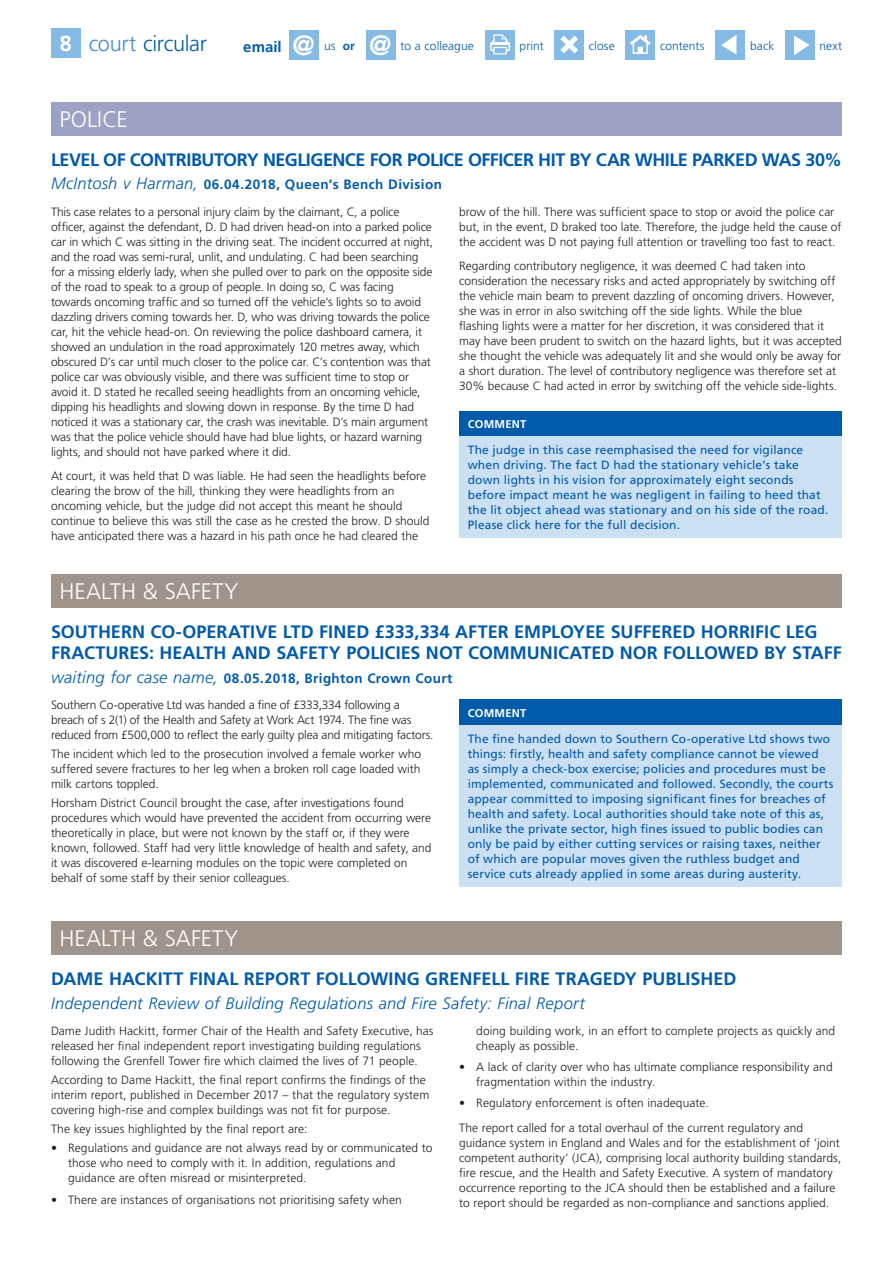
<style>
.page{position:relative;width:893px;height:1263px;background:#fff}
.page>*{position:absolute;margin:0;border:0;box-sizing:border-box;transform-origin:0 0}
.t1{font:700 27.9px "Frutiger LT Std";color:#fff}
.Panel_Heads{font:300 22.5px "Frutiger LT Std";letter-spacing:.005em;color:#fff}
.t2{font:300 21.75px "Frutiger LT Std";letter-spacing:-.015em;color:#015aaa}
.Head_1{font:700 18px/21px "Frutiger LT Std";letter-spacing:-.005em;color:#015aaa}
.Head_1-2{font:700 18px "Frutiger LT Std";letter-spacing:-.025em;color:#015aaa}
.Head_2{font:italic 300 16.5px "Frutiger LT Std";letter-spacing:.015em;color:#015aaa}
.t3{font:700 15px "Frutiger LT Std";letter-spacing:.005em;color:#015aaa}
.Head_2-2{font:700 13.5px "Frutiger LT Std";letter-spacing:.03em;color:#015aaa}
.Body{font:300 12px/15px "Frutiger LT Std";letter-spacing:-.005em;color:#231f20}
.Comment_body{font:12px/15px "Frutiger LT Std";letter-spacing:.01em;color:#015aaa}
.Bullet{font:300 12px/15px "Frutiger LT Std";letter-spacing:.005em;color:#231f20}
.t4{font:300 12px "Frutiger LT Std";letter-spacing:.005em;color:#015aaa}
.Comment_Heads{font:700 11.25px "Frutiger LT Std";letter-spacing:.02em;color:#fff}
.s1{font-weight:700;color:#fff}
.s2{color:#448dcb}
.s3{font-size:27.9px;color:#fff}
.s4{font-weight:700}
.s5{font-weight:300;font-style:italic;font-size:16.5px}
</style>
<div class="page">
<div style="left:51px;top:28px;width:30px;height:30px;background:#85bae4"></div>
<div style="left:715px;top:30px;width:30px;height:30px;background:#85bae4"></div>
<svg style="left:721px;top:35px;width:15px;height:19px"></svg>
<div style="left:785px;top:30px;width:30px;height:30px;background:#85bae4"></div>
<svg style="left:794px;top:36px;width:15px;height:19px"></svg>
<div style="left:625px;top:30px;width:30px;height:30px;background:#85bae4"></div>
<svg style="left:630px;top:35px;width:21px;height:19px"></svg>
<div style="left:554px;top:30px;width:30px;height:30px;background:#85bae4"></div>
<svg style="left:560px;top:36px;width:18px;height:17px"></svg>
<div style="left:485px;top:30px;width:30px;height:30px;background:#85bae4"></div>
<svg style="left:490px;top:34px;width:20px;height:20px"></svg>
<div style="left:289px;top:30px;width:30px;height:30px;background:#85bae4"></div>
<div style="left:366px;top:30px;width:29px;height:30px;background:#85bae4"></div>
<div style="left:459px;top:411px;width:383px;height:25px;background:#015aaa"></div>
<div style="left:459px;top:436px;width:383px;height:101px;background:#cbe0f3"></div>
<div style="left:51px;top:102px;width:791px;height:33px;background:#9ba2c4"></div>
<div style="left:459px;top:700px;width:383px;height:25px;background:#015aaa"></div>
<div style="left:459px;top:725px;width:383px;height:161px;background:#cbe0f3"></div>
<div style="left:51px;top:574px;width:791px;height:33px;background:#a0948a"></div>
<div style="left:51px;top:921px;width:791px;height:33px;background:#a0948a"></div>
<h3 class="t2" style="left:60px;top:31px;width:149px"><span class="s1">8</span> <span class="s2">court</span> circular</h3>
<p class="t3" style="left:243px;top:38px;width:73px">email <span class="s3">@</span></p>
<p class="t4" style="left:324px;top:39px;width:32px">us <span class="s4">or</span></p>
<h1 class="t1" style="left:369px;top:29px;width:24px">@</h1>
<p class="t4" style="left:401px;top:39px;width:75px">to a colleague</p>
<p class="t4" style="left:520px;top:39px;width:26px">print</p>
<p class="t4" style="left:589px;top:39px;width:27px">close</p>
<p class="t4" style="left:660px;top:39px;width:46px">contents</p>
<p class="t4" style="left:750px;top:39px;width:26px">back</p>
<p class="t4" style="left:819px;top:39px;width:24px">next</p>
<p class="Panel_Heads" style="left:60px;top:107px;width:70px">POLICE</p>
<p class="Head_1-2" style="left:51px;top:149px;width:792px">LEVEL OF CONTRIBUTORY NEGLIGENCE FOR POLICE OFFICER HIT BY CAR WHILE PARKED WAS 30%</p>
<p class="Head_2-2" style="left:51px;top:177px;width:392px"><span class="s5">McIntosh v Harman,</span> 06.04.2018, Queen’s Bench Division</p>
<p class="Body" style="left:51px;top:204px;width:384px">This case relates to a personal injury claim by the claimant, C, a police officer, against the defendant, D. D had driven head-on into a parked police car in which C was sitting in the driving seat. The incident occurred at night, and the road was semi-rural, unlit, and undulating. C had been searching for a missing elderly lady, when she pulled over to park on the opposite side of the road to speak to a group of people. In doing so, C was facing towards oncoming traffic and so turned off the vehicle’s lights so to avoid dazzling drivers coming towards her. D, who was driving towards the police car, hit the vehicle head-on. On reviewing the police dashboard camera, it showed an undulation in the road approximately 120 metres away, which obscured D’s car until much closer to the police car. C’s contention was that police car was obviously visible, and there was sufficient time to stop or avoid it. D stated he recalled seeing headlights from an oncoming vehicle, dipping his headlights and slowing down in response. By the time D had noticed it was a stationary car, the crash was inevitable. D’s main argument was that the police vehicle should have had blue lights, or hazard warning lights, and should not have parked where it did.</p>
<p class="Body" style="left:51px;top:468px;width:380px">At court, it was held that D was liable. He had seen the headlights before clearing the brow of the hill, thinking they were headlights from an oncoming vehicle, but the judge did not accept this meant he should continue to believe this was still the case as he crested the brow. D should have anticipated there was a hazard in his path once he had cleared the</p>
<p class="Panel_Heads" style="left:60px;top:579px;width:180px">HEALTH &amp; SAFETY</p>
<p class="Body" style="left:459px;top:204px;width:384px">brow of the hill. There was sufficient space to stop or avoid the police car but, in the event, D braked too late. Therefore, the judge held the cause of the accident was D not paying full attention or travelling too fast to react.</p>
<p class="Body" style="left:459px;top:258px;width:384px">Regarding contributory negligence, it was deemed C had taken into consideration the necessary risks and acted appropriately by switching off the vehicle main beam to prevent dazzling of oncoming drivers. However, she was in error in also switching off the side lights. While the blue flashing lights were a matter for her discretion, it was considered that it may have been prudent to switch on the hazard lights, but it was accepted she thought the vehicle was adequately lit and she would only be away for a short duration. The level of contributory negligence was therefore set at 30% because C had acted in error by switching off the vehicle side-lights.</p>
<p class="Comment_Heads" style="left:468px;top:417px;width:60px">COMMENT</p>
<p class="Comment_body" style="left:468px;top:442px;width:360px">The judge in this case reemphasised the need for vigilance when driving. The fact D had the stationary vehicle’s take down lights in his vision for approximately eight seconds before impact meant he was negligent in failing to heed that the lit object ahead was stationary and on his side of the road.<br>Please click here for the full decision.</p>
<p class="Head_1" style="left:51px;top:621px;width:792px">SOUTHERN CO-OPERATIVE LTD FINED £333,334 AFTER EMPLOYEE SUFFERED HORRIFIC LEG<br>FRACTURES: HEALTH AND SAFETY POLICIES NOT COMMUNICATED NOR FOLLOWED BY STAFF</p>
<p class="Head_2-2" style="left:51px;top:670px;width:403px"><span class="s5">waiting for case name,</span> 08.05.2018, Brighton Crown Court</p>
<p class="Body" style="left:51px;top:697px;width:384px">Southern Co-operative Ltd was handed a fine of £333,334 following a breach of s 2(1) of the Health and Safety at Work Act 1974. The fine was reduced from £500,000 to reflect the early guilty plea and mitigating factors.</p>
<p class="Body" style="left:51px;top:746px;width:372px;text-align:justify">The incident which led to the prosecution involved a female worker who suffered severe fractures to her leg when a broken roll cage loaded with milk cartons toppled.</p>
<p class="Body" style="left:51px;top:796px;width:382px">Horsham District Council brought the case, after investigations found procedures which would have prevented the accident from occurring were theoretically in place, but were not known by the staff or, if they were known, followed. Staff had very little knowledge of health and safety, and it was discovered e-learning modules on the topic were completed on behalf of some staff by their senior colleagues.</p>
<p class="Panel_Heads" style="left:60px;top:926px;width:180px">HEALTH &amp; SAFETY</p>
<p class="Comment_Heads" style="left:468px;top:706px;width:60px">COMMENT</p>
<p class="Comment_body" style="left:468px;top:731px;width:367px">The fine handed down to Southern Co-operative Ltd shows two things: firstly, health and safety compliance cannot be viewed<br>as simply a check-box exercise; policies and procedures must be implemented, communicated and followed. Secondly, the courts appear committed to imposing significant fines for breaches of health and safety. Local authorities should take note of this as, unlike the private sector, high fines issued to public bodies can only be paid by either cutting services or raising taxes, neither of which are popular moves given the ruthless budget and service cuts already applied in some areas during austerity.</p>
<p class="Head_1" style="left:51px;top:968px;width:687px">DAME HACKITT FINAL REPORT FOLLOWING GRENFELL FIRE TRAGEDY PUBLISHED</p>
<p class="Head_2" style="left:51px;top:993px;width:535px">Independent Review of Building Regulations and Fire Safety: Final Report</p>
<p class="Body" style="left:51px;top:1023px;width:384px">Dame Judith Hackitt, former Chair of the Health and Safety Executive, has released her final independent report investigating building regulations following the Grenfell Tower fire which claimed the lives of 71 people.</p>
<p class="Body" style="left:51px;top:1072px;width:380px">According to Dame Hackitt, the final report confirms the findings of the interim report, published in December 2017 – that the regulatory system covering high-rise and complex buildings was not fit for purpose.</p>
<p class="Body" style="left:51px;top:1122px;width:258px">The key issues highlighted by the final report are:</p>
<p class="Bullet" style="left:68px;top:1141px;width:366px;text-indent:-17px">• Regulations and guidance are not always read by or communicated to those who need to comply with it. In addition, regulations and guidance are often misread or misinterpreted.</p>
<p class="Bullet" style="left:51px;top:1192px;width:352px">• There are instances of organisations not prioritising safety when</p>
<p class="Bullet" style="left:476px;top:1023px;width:361px">doing building work, in an effort to complete projects as quickly and cheaply as possible.</p>
<p class="Bullet" style="left:476px;top:1059px;width:358px;text-indent:-17px">• A lack of clarity over who has ultimate compliance responsibility and fragmentation within the industry.</p>
<p class="Bullet" style="left:459px;top:1096px;width:251px">• Regulatory enforcement is often inadequate.</p>
<p class="Body" style="left:459px;top:1120px;width:384px">The report called for a total overhaul of the current regulatory and guidance system in England and Wales and for the establishment of ‘joint competent authority’ (JCA), comprising local authority building standards, fire rescue, and the Health and Safety Executive. A system of mandatory occurrence reporting to the JCA should then be established and a failure to report should be regarded as non-compliance and sanctions applied.</p>
</div>
